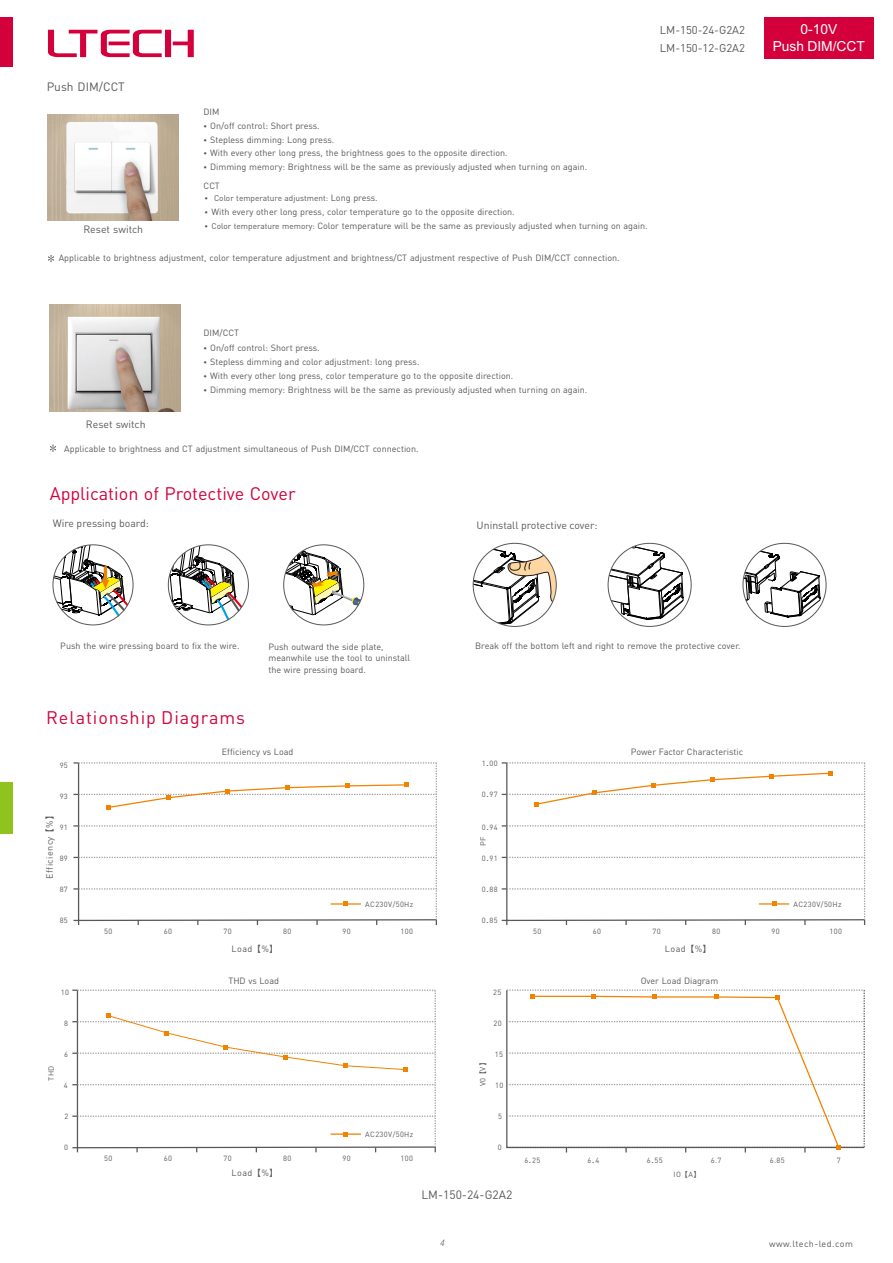
<style>
.page{position:relative;width:893px;height:1263px;background:#fff}
.page>*{position:absolute;margin:0;border:0;box-sizing:border-box;transform-origin:0 0}
.t1{font:18px "DIN Pro";color:#d4003c}
.t2{font:18px "DIN Pro";letter-spacing:.05em;color:#d4003c}
.t3{font:13.8px/17.9px "Arial";color:#fff;text-align:center}
.t4{font:12px "DIN Pro";color:#595857}
.t5{font:11.25px "DIN Pro";color:#595857}
.t6{font:10.5px "DIN Pro";color:#595857}
.t7{font:9px/11.6px "DIN Pro";color:#595857}
.t8{font:9px "DIN Pro";letter-spacing:.05em;color:#595857}
.t9{font:italic 300 condensed 9px "Helvetica Neue LT";color:#595857}
.t10{font:8.25px "DIN Pro";color:#595857}
.t11{font:7.5px "DIN Pro";letter-spacing:.05em;color:#595857}
.s1{font-family:"Microsoft Ya Hei";font-size:8.25px}
.s2{font-family:"Microsoft Ya Hei"}
.s3{font-size:9px}
.s4{font-size:8.25px}
.s5{font-size:10.65px}
.s6{font-family:"Microsoft Ya Hei";font-weight:300}
</style>
<div class="page">
<div style="left:0;top:17px;width:13px;height:50px;background:#d4003c"></div>
<div style="left:0;top:782px;width:13px;height:51px;background:#8fc41f"></div>
<svg style="left:48px;top:30px;width:146px;height:27px"></svg>
<img style="left:48px;top:114px;width:131px;height:107px">
<svg style="left:53px;top:546px;width:80px;height:75px"></svg>
<div style="left:53px;top:544px;width:80px;height:81px;border:1px solid #595857;border-radius:50%"></div>
<svg style="left:168px;top:545px;width:80px;height:80px"></svg>
<div style="left:168px;top:544px;width:81px;height:81px;border:1px solid #595857;border-radius:50%"></div>
<svg style="left:473px;top:543px;width:83px;height:83px"></svg>
<svg style="left:608px;top:543px;width:76px;height:77px"></svg>
<svg style="left:743px;top:543px;width:78px;height:75px"></svg>
<svg style="left:284px;top:545px;width:80px;height:70px"></svg>
<img style="left:50px;top:305px;width:131px;height:106px">
<svg style="left:48px;top:255px;width:6px;height:7px"></svg>
<svg style="left:50px;top:444px;width:6px;height:8px"></svg>
<svg style="left:72px;top:989px;width:364px;height:163px"></svg>
<svg style="left:73px;top:762px;width:364px;height:163px"></svg>
<svg style="left:502px;top:762px;width:363px;height:163px"></svg>
<svg style="left:507px;top:989px;width:358px;height:163px"></svg>
<svg style="left:531px;top:995px;width:309px;height:154px"></svg>
<div style="left:765px;top:17px;width:109px;height:42px;background:#d4003c"></div>
<h3 class="t4" style="left:47px;top:82px;width:80px">Push DIM/CCT</h3>
<p class="t6" style="left:83px;top:225px;width:61px">Reset switch</p>
<p class="t7" style="left:204px;top:106px;width:17px">DIM</p>
<p class="t7" style="left:204px;top:121px;width:118px"><span class="s1">•</span> On/off control: Short press.</p>
<p class="t7" style="left:204px;top:134px;width:132px"><span class="s1">•</span> Stepless dimming: Long press.</p>
<p class="t7" style="left:204px;top:148px;width:306px"><span class="s1">•</span> With every other long press, the brightness goes to the opposite direction.</p>
<p class="t7" style="left:204px;top:162px;width:385px"><span class="s1">•</span> Dimming memory: Brightness will be the same as previously adjusted when turning on again.</p>
<p class="t7" style="left:204px;top:181px;width:18px">CCT</p>
<p class="t10" style="left:205px;top:195px;width:175px"><span class="s2">•</span> Color temperature adjustment: <span class="s3">Long press.</span></p>
<p class="t7" style="left:205px;top:207px;width:312px"><span class="s1">•</span> With every other long press, color temperature go to the opposite direction.</p>
<p class="t7" style="left:205px;top:221px;width:445px"><span class="s1">•</span> <span class="s4">Color temperature memory:</span> Color temperature will be the same as previously adjusted when turning on again.</p>
<p class="t7" style="left:59px;top:253px;width:562px">Applicable to brightness adjustment, color temperature adjustment and brightness/CT adjustment respective of Push DIM/CCT connection.</p>
<p class="t5" style="left:660px;top:26px;width:87px">LM-150-24-G2A2</p>
<h2 class="t3" style="left:773px;top:21px;width:94px">0-10V<br>Push DIM/CCT</h2>
<p class="t5" style="left:660px;top:44px;width:87px">LM-150-12-G2A2</p>
<p class="t6" style="left:86px;top:419px;width:61px">Reset switch</p>
<p class="t7" style="left:204px;top:328px;width:37px">DIM/CCT</p>
<p class="t7" style="left:204px;top:343px;width:118px"><span class="s1">•</span> On/off control: Short press.</p>
<p class="t7" style="left:204px;top:357px;width:217px"><span class="s1">•</span> Stepless dimming and color adjustment: long press.</p>
<p class="t7" style="left:204px;top:371px;width:311px"><span class="s1">•</span> With every other long press, color temperature go to the opposite direction.</p>
<p class="t7" style="left:204px;top:385px;width:385px"><span class="s1">•</span> Dimming memory: Brightness will be the same as previously adjusted when turning on again.</p>
<p class="t7" style="left:64px;top:443px;width:356px">Applicable to brightness and CT adjustment simultaneous of Push DIM/CCT connection.</p>
<h1 class="t1" style="left:50px;top:486px;width:247px">Application of Protective Cover</h1>
<p class="t6" style="left:53px;top:519px;width:98px">Wire pressing board:</p>
<p class="t6" style="left:477px;top:521px;width:123px">Uninstall protective cover:</p>
<p class="t7" style="left:60px;top:641px;width:181px">Push the wire pressing board to fix the wire.</p>
<p class="t7" style="left:475px;top:641px;width:267px">Break off the bottom left and right to remove the protective cover.</p>
<p class="t7" style="left:268px;top:641px;width:143px">Push outward the side plate, meanwhile use the tool to uninstall the wire pressing board.</p>
<h1 class="t2" style="left:46px;top:711px;width:200px">Relationship Diagrams</h1>
<p class="t7" style="left:222px;top:747px;width:73px">Efficiency vs Load</p>
<p class="t7" style="left:631px;top:747px;width:114px">Power Factor Characteristic</p>
<p class="t11" style="left:60px;top:762px;width:10px">95</p>
<p class="t11" style="left:482px;top:760px;width:17px">1<span class="s5">.</span>00</p>
<p class="t11" style="left:60px;top:793px;width:10px">93</p>
<p class="t11" style="left:482px;top:792px;width:17px">0<span class="s5">.</span>97</p>
<p class="t8" style="left:46px;top:879px;width:69px;rotate:-90deg">Efficiency<span class="s6">【</span>%<span class="s6">】</span></p>
<p class="t11" style="left:60px;top:824px;width:10px">91</p>
<p class="t11" style="left:60px;top:855px;width:10px">89</p>
<p class="t11" style="left:482px;top:824px;width:17px">0<span class="s5">.</span>94</p>
<p class="t11" style="left:480px;top:846px;width:11px;rotate:-90deg">PF</p>
<p class="t11" style="left:482px;top:855px;width:17px">0<span class="s5">.</span>91</p>
<p class="t11" style="left:60px;top:886px;width:10px">87</p>
<p class="t11" style="left:482px;top:886px;width:17px">0<span class="s5">.</span>88</p>
<p class="t11" style="left:365px;top:901px;width:50px">AC230V/50Hz</p>
<p class="t11" style="left:794px;top:901px;width:50px">AC230V/50Hz</p>
<p class="t11" style="left:60px;top:917px;width:10px">85</p>
<p class="t11" style="left:482px;top:917px;width:17px">0<span class="s5">.</span>85</p>
<p class="t11" style="left:104px;top:928px;width:10px">50</p>
<p class="t11" style="left:164px;top:928px;width:10px">60</p>
<p class="t11" style="left:224px;top:928px;width:10px">70</p>
<p class="t11" style="left:283px;top:928px;width:10px">80</p>
<p class="t11" style="left:342px;top:928px;width:10px">90</p>
<p class="t11" style="left:400px;top:928px;width:14px">100</p>
<p class="t11" style="left:533px;top:928px;width:10px">50</p>
<p class="t11" style="left:593px;top:928px;width:10px">60</p>
<p class="t11" style="left:653px;top:928px;width:10px">70</p>
<p class="t11" style="left:712px;top:928px;width:10px">80</p>
<p class="t11" style="left:771px;top:928px;width:10px">90</p>
<p class="t11" style="left:829px;top:928px;width:14px">100</p>
<p class="t7" style="left:231px;top:944px;width:48px">Load<span class="s6">【</span>%<span class="s6">】</span></p>
<p class="t7" style="left:665px;top:944px;width:48px">Load<span class="s6">【</span>%<span class="s6">】</span></p>
<p class="t11" style="left:61px;top:989px;width:10px">10</p>
<p class="t11" style="left:64px;top:1020px;width:5px">8</p>
<p class="t11" style="left:48px;top:1080px;width:17px;rotate:-90deg">THD</p>
<p class="t11" style="left:64px;top:1051px;width:5px">6</p>
<p class="t11" style="left:64px;top:1082px;width:5px">4</p>
<p class="t11" style="left:64px;top:1113px;width:5px">2</p>
<p class="t11" style="left:64px;top:1144px;width:5px">0</p>
<p class="t7" style="left:228px;top:976px;width:52px">THD vs Load</p>
<p class="t7" style="left:641px;top:976px;width:79px">Over Load Diagram</p>
<p class="t11" style="left:493px;top:989px;width:10px">25</p>
<p class="t11" style="left:494px;top:1020px;width:10px">20</p>
<p class="t11" style="left:480px;top:1086px;width:29px;rotate:-90deg">V0<span class="s6">【</span>V<span class="s6">】</span></p>
<p class="t11" style="left:495px;top:1051px;width:10px">15</p>
<p class="t11" style="left:495px;top:1082px;width:10px">10</p>
<p class="t11" style="left:365px;top:1131px;width:50px">AC230V/50Hz</p>
<p class="t11" style="left:104px;top:1155px;width:10px">50</p>
<p class="t11" style="left:164px;top:1155px;width:10px">60</p>
<p class="t11" style="left:224px;top:1155px;width:10px">70</p>
<p class="t11" style="left:283px;top:1155px;width:10px">80</p>
<p class="t11" style="left:342px;top:1155px;width:10px">90</p>
<p class="t11" style="left:400px;top:1155px;width:14px">100</p>
<p class="t7" style="left:231px;top:1167px;width:48px">Load<span class="s6">【</span>%<span class="s6">】</span></p>
<p class="t11" style="left:498px;top:1113px;width:5px">5</p>
<p class="t11" style="left:498px;top:1144px;width:5px">0</p>
<h3 class="t4" style="left:421px;top:1189px;width:92px">LM-150-24-G2A2</h3>
<p class="t11" style="left:524px;top:1157px;width:17px">6<span class="s5">.</span>25</p>
<p class="t11" style="left:588px;top:1157px;width:13px">6<span class="s5">.</span>4</p>
<p class="t11" style="left:647px;top:1157px;width:17px">6<span class="s5">.</span>55</p>
<p class="t11" style="left:711px;top:1157px;width:12px">6.7</p>
<p class="t11" style="left:770px;top:1157px;width:16px">6.85</p>
<p class="t11" style="left:837px;top:1157px;width:5px">7</p>
<p class="t11" style="left:674px;top:1171px;width:28px">IO<span class="s6">【</span>A<span class="s6">】</span></p>
<p class="t9" style="left:440px;top:1238px;width:6px">4</p>
<p class="t8" style="left:769px;top:1240px;width:85px">www.ltech-led.com</p>
</div>
